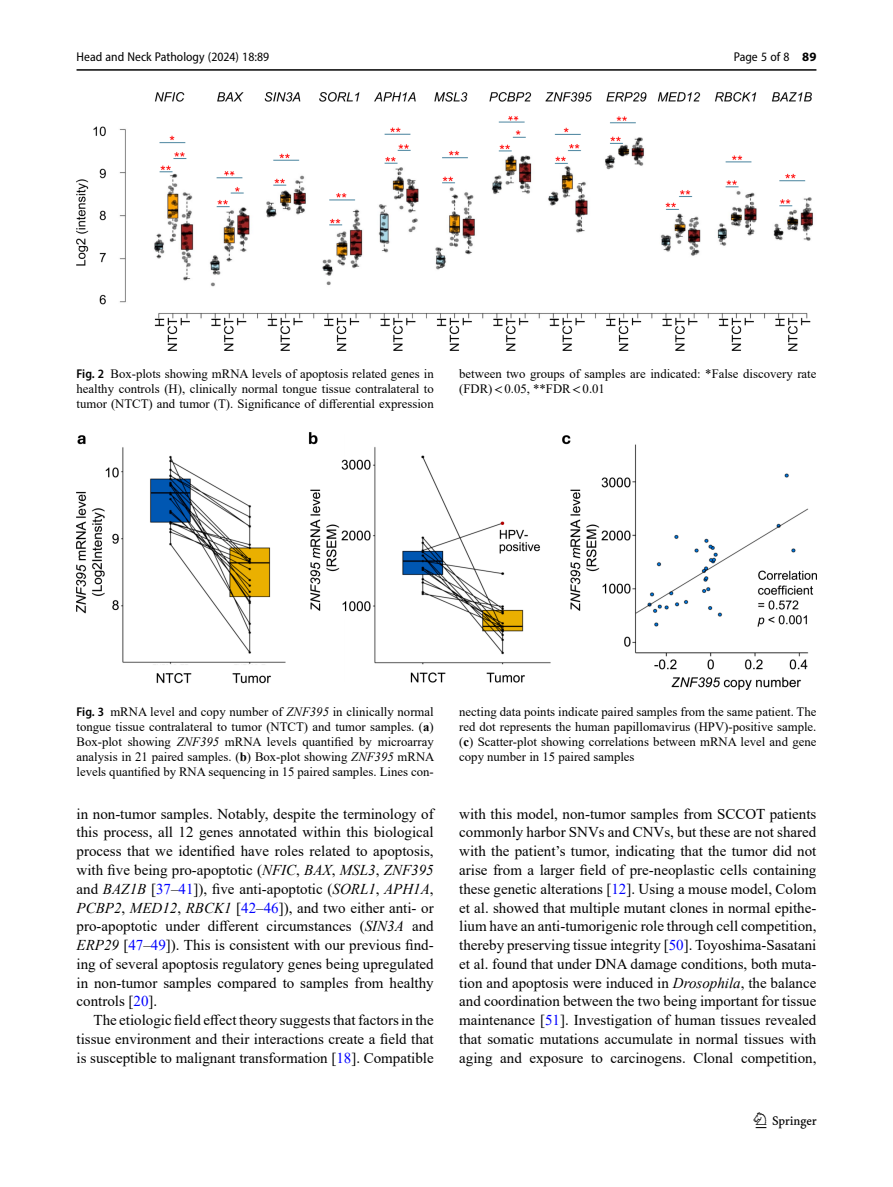
<style>
.page{position:relative;width:893px;height:1187px;background:#fff}
.page>*{position:absolute;margin:0;border:0;box-sizing:border-box;transform-origin:0 0}
.t1{font:22.5px "Springnew";color:#000}
.Body_Text_Indent{font:15px/18.8px "Times New Roman";color:#000;text-align:justify}
.Figure_Caption{font:12.75px/15px "Times New Roman";color:#000;text-align:justify}
.t2{font:semi-condensed 12.75px "Myriad Pro";color:#000}
.s1{font-weight:700;font-stretch:normal}
.s2{font-family:"Myriad Pro";font-weight:600;font-stretch:semi-condensed}
.s3{font-family:"STIX"}
.s4{font-style:italic}
.s5{font-weight:700}
.s6{color:#00f}
</style>
<div class="page">
<hr style="left:77px;top:69px;width:739px;height:2px;background:#000">
<img style="left:77px;top:432px;width:739px;height:257px">
<img style="left:77px;top:92px;width:736px;height:259px">
<p class="t2" style="left:77px;top:49px;width:194px">Head and Neck Pathology (2024) 18:89</p>
<p class="t2" style="left:734px;top:49px;width:84px">Page 5 of 8 <span class="s1">89</span></p>
<p class="Figure_Caption" style="left:77px;top:365px;width:359px"><span class="s2">Fig. 2</span> Box-plots showing mRNA levels of apoptosis related genes in healthy controls (H), clinically normal tongue tissue contralateral to tumor (NTCT) and tumor (T). Significance of differential expression</p>
<p class="Figure_Caption" style="left:459px;top:365px;width:359px">between two groups of samples are indicated: *False discovery rate (FDR)<span class="s3">&lt;</span>0.05, **FDR<span class="s3">&lt;</span>0.01</p>
<p class="Figure_Caption" style="left:77px;top:703px;width:359px"><span class="s2">Fig. 3</span> mRNA level and copy number of <span class="s4">ZNF395</span> in clinically normal tongue tissue contralateral to tumor (NTCT) and tumor samples. (<span class="s5">a</span>)<br>Box-plot showing <span class="s4">ZNF395</span> mRNA levels quantified by microarray analysis in 21 paired samples. (<span class="s5">b</span>) Box-plot showing <span class="s4">ZNF395</span> mRNA levels quantified by RNA sequencing in 15 paired samples. Lines con-</p>
<p class="Figure_Caption" style="left:459px;top:703px;width:359px">necting data points indicate paired samples from the same patient. The red dot represents the human papillomavirus (HPV)-positive sample. (<span class="s5">c</span>) Scatter-plot showing correlations between mRNA level and gene copy number in 15 paired samples</p>
<p class="Body_Text_Indent" style="left:77px;top:803px;width:359px">in non-tumor samples. Notably, despite the terminology of this process, all 12 genes annotated within this biological process that we identified have roles related to apoptosis, with five being pro-apoptotic (<span class="s4">NFIC</span>, <span class="s4">BAX</span>, <span class="s4">MSL3</span>, <span class="s4">ZNF395 </span>and <span class="s4">BAZ1B</span> [<span class="s6">37</span>–<span class="s6">41</span>]), five anti-apoptotic (<span class="s4">SORL1</span>, <span class="s4">APH1A</span>, <span class="s4">PCBP2</span>, <span class="s4">MED12</span>, <span class="s4">RBCK1</span> [<span class="s6">42</span>–<span class="s6">46</span>]), and two either anti- or pro-apoptotic under different circumstances (<span class="s4">SIN3A</span> and <span class="s4">ERP29</span> [<span class="s6">47</span>–<span class="s6">49</span>]). This is consistent with our previous find&shy;ing of several apoptosis regulatory genes being upregulated in non-tumor samples compared to samples from healthy controls [<span class="s6">20</span>].</p>
<p class="Body_Text_Indent" style="left:77px;top:1010px;width:359px;text-indent:17px">The etiologic field effect theory suggests that factors in the tissue environment and their interactions create a field that is susceptible to malignant transformation [<span class="s6">18</span>]. Compatible</p>
<p class="Body_Text_Indent" style="left:459px;top:803px;width:359px">with this model, non-tumor samples from SCCOT patients commonly harbor SNVs and CNVs, but these are not shared with the patient’s tumor, indicating that the tumor did not arise from a larger field of pre-neoplastic cells containing these genetic alterations [<span class="s6">12</span>]. Using a mouse model, Colom et al. showed that multiple mutant clones in normal epithe&shy;lium have an anti-tumorigenic role through cell competition, thereby preserving tissue integrity [<span class="s6">50</span>]. Toyoshima‑Sasatani et al. found that under DNA damage conditions, both muta&shy;tion and apoptosis were induced in <span class="s4">Drosophila</span>, the balance and coordination between the two being important for tissue maintenance [<span class="s6">51</span>]. Investigation of human tissues revealed that somatic mutations accumulate in normal tissues with aging and exposure to carcinogens. Clonal competition,</p>
<h1 class="t1" style="left:756px;top:1107px;width:63px">1 3</h1>
</div>
